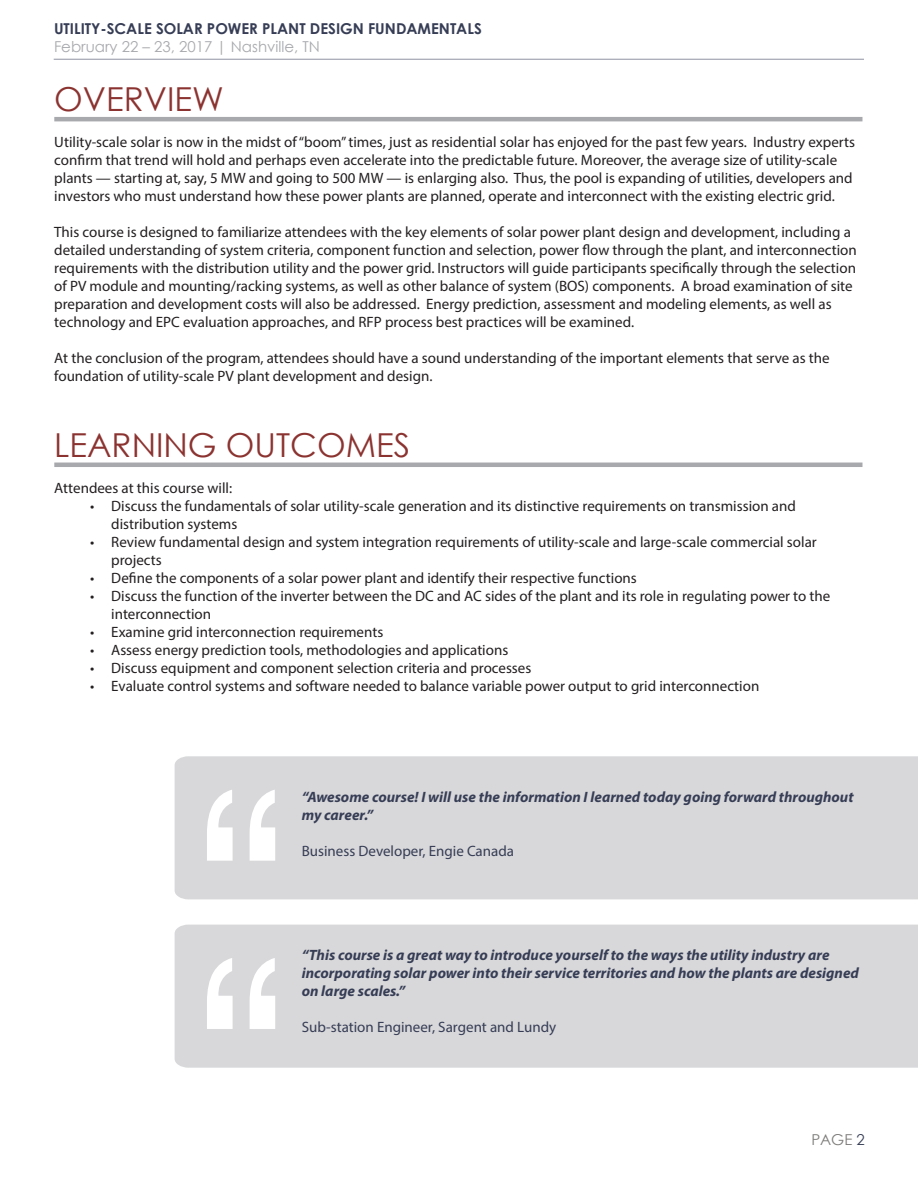
<style>
.page{position:relative;width:918px;height:1188px;background:#fff}
.page>*{position:absolute;margin:0;border:0;box-sizing:border-box;transform-origin:0 0}
.New_Header{font:33px "Century Gothic";color:#8b3330}
.t1{font:15px/18px "Myriad Pro";color:#231f20}
.new_testimonial{font:italic 700 15px/18px "Myriad Pro";color:#363d55}
.new_testimonial-2{font:15px "Myriad Pro";color:#363d55}
.t2{font:700 15px "Century Gothic";color:#363d55}
.t3{font:15px "Century Gothic";color:#a8a9ad}
.t4{font:15px "Century Gothic";color:#7d7c7a}
.s1{color:#363d55}
</style>
<div class="page">
<hr style="left:54px;top:59px;width:810px;height:1px;background:#363d55">
<div style="left:175px;top:756px;width:743px;height:143px;background:#d8d8da"></div>
<svg style="left:207px;top:790px;width:68px;height:71px"></svg>
<hr style="left:54px;top:117px;width:808px;height:4px;background:#a8a9ad">
<hr style="left:54px;top:463px;width:808px;height:4px;background:#a8a9ad">
<div style="left:175px;top:925px;width:743px;height:143px;background:#d8d8da"></div>
<svg style="left:207px;top:958px;width:68px;height:71px"></svg>
<p class="t2" style="left:54px;top:17px;width:429px">UTILITY-SCALE SOLAR POWER PLANT DESIGN FUNDAMENTALS</p>
<p class="t3" style="left:54px;top:36px;width:268px">February 22 – 23, 2017 | Nashville, TN</p>
<p class="New_Header" style="left:54px;top:76px;width:171px">OVERVIEW</p>
<p class="t1" style="left:54px;top:133px;width:802px">Utility-scale solar is now in the midst of “boom” times, just as residential solar has enjoyed for the past few years. Industry experts confirm that trend will hold and perhaps even accelerate into the predictable future. Moreover, the average size of utility-scale plants — starting at, say, 5 MW and going to 500 MW — is enlarging also. Thus, the pool is expanding of utilities, developers and investors who must understand how these power plants are planned, operate and interconnect with the existing electric grid.</p>
<p class="t1" style="left:54px;top:223px;width:804px">This course is designed to familiarize attendees with the key elements of solar power plant design and development, including a detailed understanding of system criteria, component function and selection, power flow through the plant, and interconnection requirements with the distribution utility and the power grid. Instructors will guide participants specifically through the selection of PV module and mounting/racking systems, as well as other balance of system (BOS) components. A broad examination of site preparation and development costs will also be addressed. Energy prediction, assessment and modeling elements, as well as technology and EPC evaluation approaches, and RFP process best practices will be examined.</p>
<p class="t1" style="left:54px;top:349px;width:777px">At the conclusion of the program, attendees should have a sound understanding of the important elements that serve as the foundation of utility-scale PV plant development and design.</p>
<p class="New_Header" style="left:54px;top:422px;width:357px">LEARNING OUTCOMES</p>
<p class="t1" style="left:54px;top:478px;width:179px">Attendees at this course will:</p>
<p class="t1" style="left:111px;top:496px;width:686px;text-indent:-21px">• Discuss the fundamentals of solar utility-scale generation and its distinctive requirements on transmission and distribution systems</p>
<p class="t1" style="left:111px;top:532px;width:707px;text-indent:-21px">• Review fundamental design and system integration requirements of utility-scale and large-scale commercial solar projects</p>
<p class="t1" style="left:90px;top:568px;width:548px">• Define the components of a solar power plant and identify their respective functions</p>
<p class="t1" style="left:111px;top:586px;width:721px;text-indent:-21px">• Discuss the function of the inverter between the DC and AC sides of the plant and its role in regulating power to the interconnection</p>
<p class="t1" style="left:90px;top:622px;width:295px">• Examine grid interconnection requirements</p>
<p class="t1" style="left:90px;top:640px;width:420px">• Assess energy prediction tools, methodologies and applications</p>
<p class="t1" style="left:90px;top:658px;width:443px">• Discuss equipment and component selection criteria and processes</p>
<p class="t1" style="left:90px;top:676px;width:671px">• Evaluate control systems and software needed to balance variable power output to grid interconnection</p>
<p class="new_testimonial" style="left:302px;top:788px;width:553px">“Awesome course! I will use the information I learned today going forward throughout my career.”</p>
<p class="new_testimonial-2" style="left:302px;top:842px;width:214px">Business Developer, Engie Canada</p>
<p class="new_testimonial" style="left:302px;top:945px;width:559px">“This course is a great way to introduce yourself to the ways the utility industry are incorporating solar power into their service territories and how the plants are designed on large scales.”</p>
<p class="new_testimonial-2" style="left:302px;top:1018px;width:256px">Sub-station Engineer, Sargent and Lundy</p>
<p class="t4" style="left:811px;top:1129px;width:55px">PAGE <span class="s1">2</span></p>
</div>
